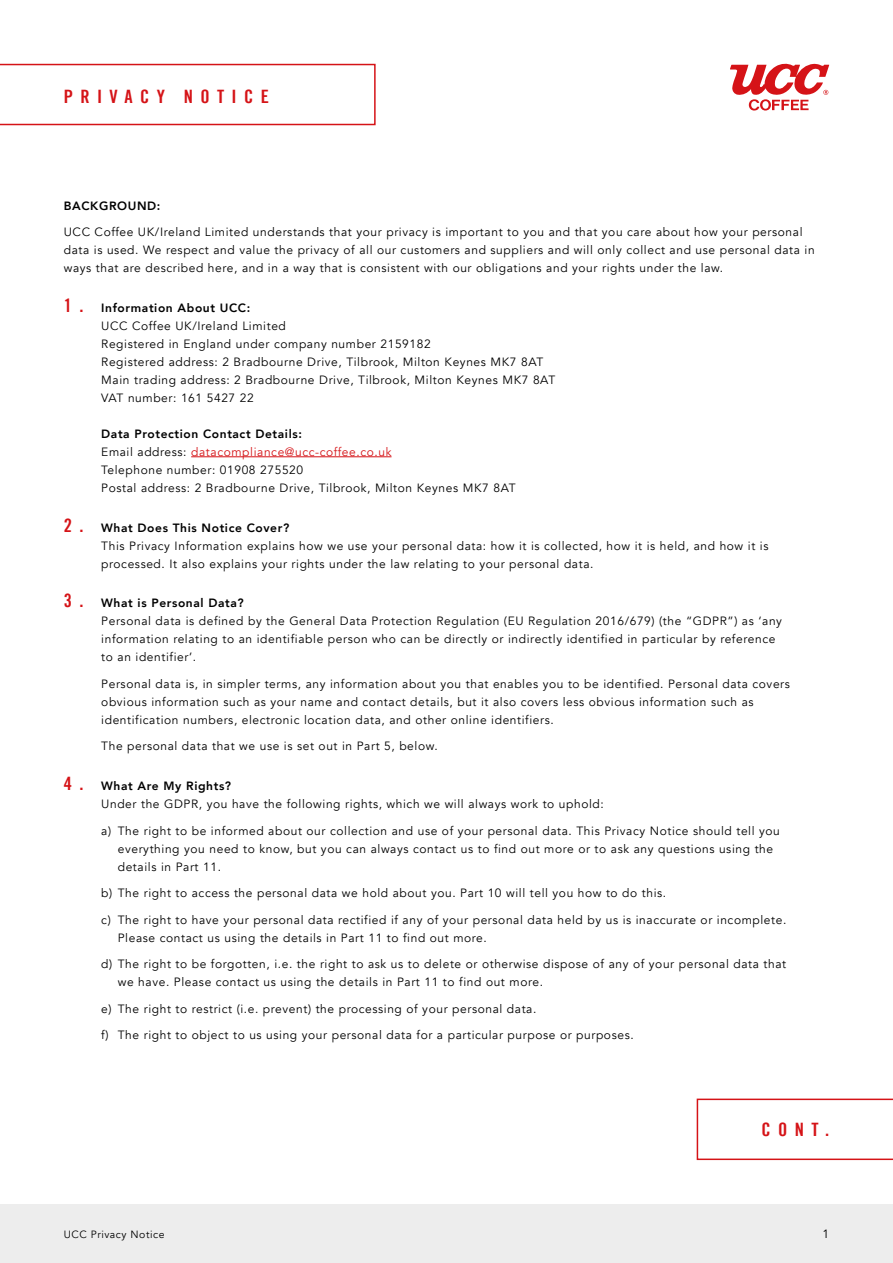
<style>
.page{position:relative;width:893px;height:1263px;background:#fff}
.page>*{position:absolute;margin:0;border:0;box-sizing:border-box;transform-origin:0 0}
.t1{font:18.45px "Trade Gothic Bold Cond Twenty";letter-spacing:.4em;color:#d51317}
.t2{font:12px/18px "Avenir";letter-spacing:.05em;color:#000}
.t3{font:800 12px "Avenir";letter-spacing:.05em;color:#000}
.t4{font:10.5px "Avenir";letter-spacing:.05em;color:#000}
.s1{font-family:"Trade Gothic Bold Cond Twenty";font-size:18.45px;color:#d51317}
.s2{font-weight:800}
.s3{color:#d51317}
</style>
<div class="page">
<svg style="left:730px;top:63px;width:99px;height:48px"></svg>
<hr style="left:191px;top:456px;width:201px;height:1px;background:#d51317">
<svg style="left:0;top:64px;width:376px;height:61px"></svg>
<svg style="left:697px;top:1098px;width:196px;height:62px"></svg>
<div style="left:0;top:1204px;width:893px;height:59px;background:#ededed"></div>
<h1 class="t1" style="left:64px;top:85px;width:207px">PRIVACY NOTICE</h1>
<p class="t3" style="left:64px;top:196px;width:98px">BACKGROUND:</p>
<p class="t2" style="left:64px;top:223px;width:752px">UCC Coffee UK/Ireland Limited understands that your privacy is important to you and that you care about how your personal data is used. We respect and value the privacy of all our customers and suppliers and will only collect and use personal data in ways that are described here, and in a way that is consistent with our obligations and your rights under the law.</p>
<p class="t2" style="left:101px;top:299px;width:455px;text-indent:-38px"><span class="s1">1 .</span> <span class="s2">Information About UCC:<br></span>UCC Coffee UK/Ireland Limited<br>Registered in England under company number 2159182<br>Registered address: 2 Bradbourne Drive, Tilbrook, Milton Keynes MK7 8AT Main trading address: 2 Bradbourne Drive, Tilbrook, Milton Keynes MK7 8AT VAT number: 161 5427 22</p>
<p class="t2" style="left:101px;top:425px;width:416px"><span class="s2">Data Protection Contact Details:<br></span>Email address: <span class="s3">datacompliance@ucc-coffee.co.uk<br></span>Telephone number: 01908 275520<br>Postal address: 2 Bradbourne Drive, Tilbrook, Milton Keynes MK7 8AT</p>
<p class="t2" style="left:101px;top:519px;width:669px;text-indent:-38px"><span class="s1">2 .</span> <span class="s2">What Does This Notice Cover?<br></span>This Privacy Information explains how we use your personal data: how it is collected, how it is held, and how it is processed. It also explains your rights under the law relating to your personal data.</p>
<p class="t2" style="left:101px;top:594px;width:682px;text-indent:-38px"><span class="s1">3 .</span> <span class="s2">What is Personal Data?<br></span>Personal data is defined by the General Data Protection Regulation (EU Regulation 2016/679) (the “GDPR”) as ‘any information relating to an identifiable person who can be directly or indirectly identified in particular by reference to an identifier’.</p>
<p class="t2" style="left:101px;top:675px;width:690px">Personal data is, in simpler terms, any information about you that enables you to be identified. Personal data covers obvious information such as your name and contact details, but it also covers less obvious information such as identification numbers, electronic location data, and other online identifiers.</p>
<p class="t2" style="left:101px;top:737px;width:338px">The personal data that we use is set out in Part 5, below.</p>
<p class="t2" style="left:101px;top:777px;width:504px;text-indent:-38px"><span class="s1">4 .</span> <span class="s2">What Are My Rights?<br></span>Under the GDPR, you have the following rights, which we will always work to uphold:</p>
<p class="t2" style="left:118px;top:821px;width:664px;text-indent:-16px">a) The right to be informed about our collection and use of your personal data. This Privacy Notice should tell you everything you need to know, but you can always contact us to find out more or to ask any questions using the details in Part 11.</p>
<p class="t2" style="left:101px;top:884px;width:566px">b) The right to access the personal data we hold about you. Part 10 will tell you how to do this.</p>
<p class="t2" style="left:118px;top:911px;width:670px;text-indent:-16px">c) The right to have your personal data rectified if any of your personal data held by us is inaccurate or incomplete.<br>Please contact us using the details in Part 11 to find out more.</p>
<p class="t2" style="left:118px;top:955px;width:670px;text-indent:-16px">d) The right to be forgotten, i.e. the right to ask us to delete or otherwise dispose of any of your personal data that we have. Please contact us using the details in Part 11 to find out more.</p>
<p class="t2" style="left:101px;top:1000px;width:437px">e) The right to restrict (i.e. prevent) the processing of your personal data.</p>
<p class="t2" style="left:101px;top:1026px;width:534px">f) The right to object to us using your personal data for a particular purpose or purposes.</p>
<h1 class="t1" style="left:762px;top:1118px;width:69px">CONT.</h1>
<p class="t4" style="left:64px;top:1228px;width:102px">UCC Privacy Notice</p>
<p class="t2" style="left:822px;top:1225px;width:8px">1</p>
</div>
